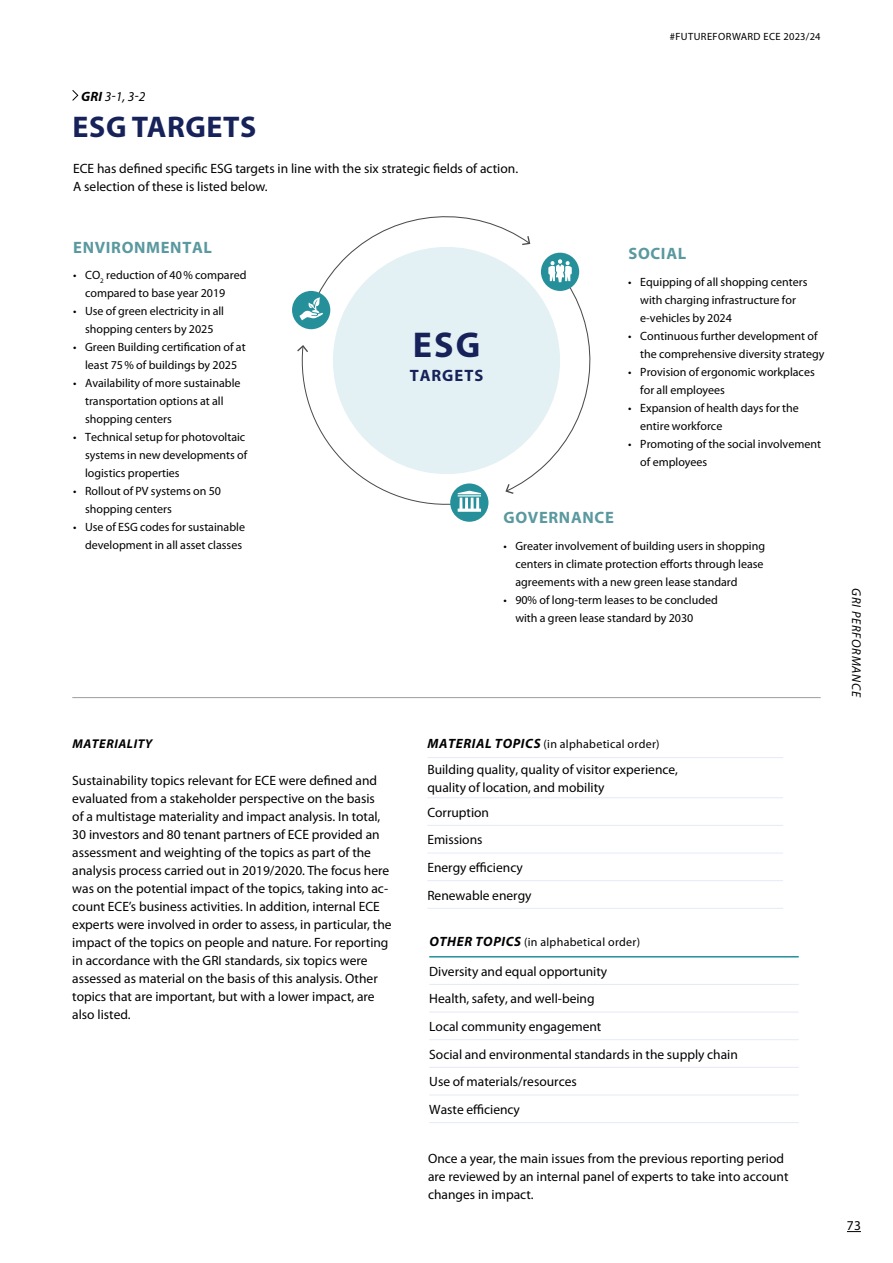
<style>
.page{position:relative;width:893px;height:1263px;background:#fff}
.page>*{position:absolute;margin:0;border:0;box-sizing:border-box;transform-origin:0 0}
.t1{font:700 36px "Myriad Pro";color:#162259}
.t2{font:700 30px "Myriad Pro";letter-spacing:.02em;color:#162259}
.t3{font:700 16.5px "Myriad Pro";letter-spacing:.04em;color:#5a999f}
.t4{font:700 16.5px "Myriad Pro";letter-spacing:.06em;color:#162259}
.t5{font:13.5px/18px "Myriad Pro";color:#000}
.t6{font:italic 13.5px "Myriad Pro";color:#000}
.t7{font:italic 12.75px "Myriad Pro";letter-spacing:.06em;color:#000}
.t8{font:italic 700 12.75px "Myriad Pro";letter-spacing:.045em;color:#000}
.t9{font:12px/18px "Myriad Pro";color:#000}
.t10{font:12px "Myriad Pro";letter-spacing:.025em;color:#000}
.t11{font:10.5px "Myriad Pro";letter-spacing:.04em;color:#000}
.s1{font-weight:700}
.s2{font-weight:700;font-style:italic;font-size:13.5px}
</style>
<div class="page">
<div style="left:292px;top:291px;width:38px;height:38px;background:#25909a;border-radius:50%"></div>
<div style="left:450px;top:483px;width:38px;height:39px;background:#25909a;border-radius:50%"></div>
<svg style="left:297px;top:216px;width:294px;height:296px"></svg>
<hr style="left:427px;top:825px;width:356px;height:1px;background:#e4eaf8">
<hr style="left:427px;top:853px;width:356px;height:1px;background:#e4eaf8">
<hr style="left:427px;top:880px;width:356px;height:1px;background:#e4eaf8">
<hr style="left:427px;top:757px;width:356px;height:1px;background:#e4eaf8">
<hr style="left:427px;top:908px;width:356px;height:1px;background:#e4eaf8">
<hr style="left:427px;top:797px;width:356px;height:1px;background:#e4eaf8">
<hr style="left:429px;top:956px;width:370px;height:1px;background:#25909a">
<hr style="left:429px;top:984px;width:370px;height:1px;background:#e4eaf8">
<hr style="left:429px;top:1012px;width:370px;height:1px;background:#e4eaf8">
<hr style="left:429px;top:1039px;width:370px;height:1px;background:#e4eaf8">
<hr style="left:429px;top:1067px;width:370px;height:1px;background:#e4eaf8">
<hr style="left:429px;top:1094px;width:370px;height:1px;background:#e4eaf8">
<hr style="left:429px;top:1122px;width:370px;height:1px;background:#e4eaf8">
<svg style="left:72px;top:90px;width:7px;height:11px"></svg>
<hr style="left:72px;top:697px;width:749px;height:1px;background:#9d9d9c">
<svg style="left:847px;top:1231px;width:14px;height:1px"></svg>
<p class="t6" style="left:81px;top:88px;width:66px"><span class="s1">GRI</span> 3-1, 3-2</p>
<h2 class="t2" style="left:73px;top:107px;width:185px">ESG TARGETS</h2>
<p class="t5" style="left:73px;top:159px;width:446px">ECE has defined specific ESG targets in line with the six strategic fields of action.<br>A selection of these is listed below.</p>
<p class="t11" style="left:670px;top:30px;width:152px">#FUTUREFORWARD ECE 2023/24</p>
<p class="t3" style="left:73px;top:237px;width:140px">ENVIRONMENTAL</p>
<p class="t9" style="left:85px;top:266px;width:163px;text-indent:-12px">• CO<sub>2</sub> reduction of 40% compared compared to base year 2019</p>
<p class="t9" style="left:73px;top:302px;width:153px;text-align:center">• Use of green electricity in all shopping centers by 2025</p>
<p class="t9" style="left:73px;top:338px;width:174px;text-align:center">• Green Building certification of at least 75% of buildings by 2025</p>
<p class="t9" style="left:85px;top:374px;width:157px;text-indent:-12px">• Availability of more sustainable transportation options at all shopping centers</p>
<p class="t9" style="left:85px;top:428px;width:164px;text-indent:-12px">• Technical setup for photovoltaic systems in new developments of logistics properties</p>
<p class="t9" style="left:85px;top:482px;width:137px;text-indent:-12px">• Rollout of PV systems on 50 shopping centers</p>
<p class="t9" style="left:73px;top:518px;width:173px;text-align:right">• Use of ESG codes for sustainable development in all asset classes</p>
<h1 class="t1" style="left:413px;top:322px;width:69px">ESG</h1>
<p class="t4" style="left:410px;top:365px;width:75px">TARGETS</p>
<p class="t3" style="left:628px;top:243px;width:59px">SOCIAL</p>
<p class="t9" style="left:640px;top:273px;width:169px;text-indent:-12px">• Equipping of all shopping centers with charging infrastructure for e-vehicles by 2024</p>
<p class="t9" style="left:640px;top:327px;width:186px;text-indent:-12px">• Continuous further development of the comprehensive diversity strategy</p>
<p class="t9" style="left:640px;top:363px;width:176px;text-indent:-12px">• Provision of ergonomic workplaces for all employees</p>
<p class="t9" style="left:640px;top:399px;width:160px;text-indent:-12px">• Expansion of health days for the entire workforce</p>
<p class="t9" style="left:640px;top:435px;width:182px;text-indent:-12px">• Promoting of the social involvement of employees</p>
<p class="t3" style="left:503px;top:507px;width:112px">GOVERNANCE</p>
<p class="t9" style="left:515px;top:537px;width:251px;text-indent:-12px">• Greater involvement of building users in shopping centers in climate protection efforts through lease agreements with a new green lease standard</p>
<p class="t9" style="left:515px;top:591px;width:204px;text-indent:-12px">• 90% of long-term leases to be concluded with a green lease standard by 2030</p>
<p class="t8" style="left:72px;top:737px;width:81px">MATERIALITY</p>
<p class="t5" style="left:72px;top:771px;width:321px">Sustainability topics relevant for ECE were defined and evaluated from a stakeholder perspective on the basis<br>of a multistage materiality and impact analysis. In total, 30 investors and 80 tenant partners of ECE provided an assessment and weighting of the topics as part of the analysis process carried out in 2019/2020. The focus here was on the potential impact of the topics, taking into ac&shy;count ECE’s business activities. In addition, internal ECE experts were involved in order to assess, in particular, the impact of the topics on people and nature. For reporting in accordance with the GRI standards, six topics were assessed as material on the basis of this analysis. Other topics that are important, but with a lower impact, are also listed.</p>
<p class="t10" style="left:427px;top:737px;width:234px"><span class="s2">MATERIAL TOPICS</span> (in alphabetical order)</p>
<p class="t5" style="left:427px;top:760px;width:252px">Building quality, quality of visitor experience, quality of location, and mobility</p>
<p class="t5" style="left:427px;top:798px;width:106px;line-height:27.6px">Corruption<br>Emissions<br>Energy efficiency<br>Renewable energy</p>
<p class="t10" style="left:429px;top:935px;width:212px"><span class="s2">OTHER TOPICS</span> (in alphabetical order)</p>
<p class="t5" style="left:429px;top:957px;width:310px;line-height:27.6px">Diversity and equal opportunity<br>Health, safety, and well-being<br>Local community engagement<br>Social and environmental standards in the supply chain<br>Use of materials/resources<br>Waste efficiency</p>
<p class="t5" style="left:428px;top:1149px;width:362px">Once a year, the main issues from the previous reporting period are reviewed by an internal panel of experts to take into account changes in impact.</p>
<p class="t7" style="left:864px;top:588px;width:111px;rotate:90deg">GRI PERFORMANCE</p>
<p class="t5" style="left:847px;top:1216px;width:15px">73</p>
</div>
